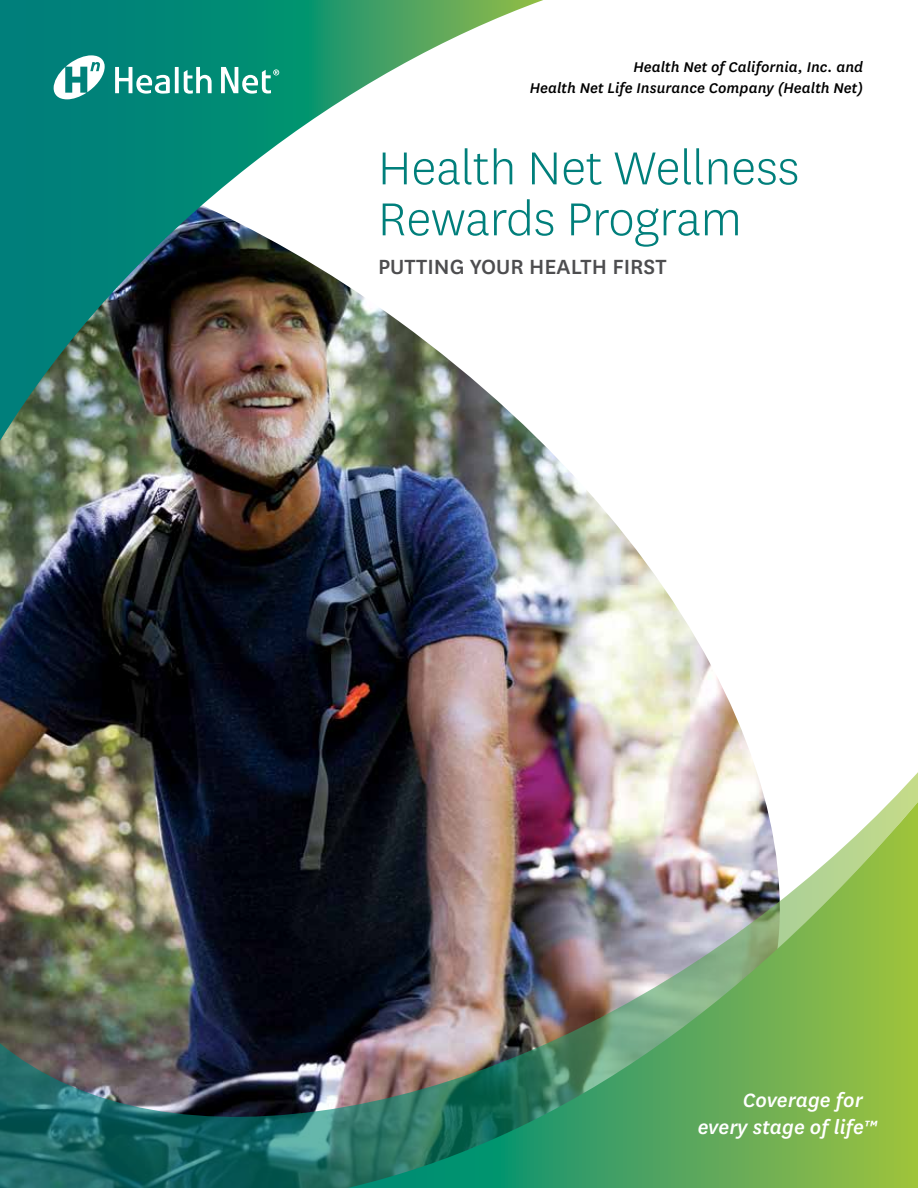
<style>
.page{position:relative;width:918px;height:1188px;background:#fff}
.page>*{position:absolute;margin:0;border:0;box-sizing:border-box;transform-origin:0 0}
.t1{font:300 54px/51px "Centene Sans";color:#007f7b}
.t2{font:500 24px "Centene Sans";color:#4d4d4f}
.t3{font:italic 500 22.5px/27px "Centene Sans";letter-spacing:.005em;color:#fff}
.t4{font:italic 500 16.5px/21px "Centene Sans";letter-spacing:.005em;color:#000;text-align:right}
</style>
<div class="page">
<img style="left:0;top:441px;width:746px;height:300px">
<img style="left:0;top:741px;width:918px;height:447px">
<img style="left:0;top:0;width:543px;height:441px">
<svg style="left:54px;top:55px;width:51px;height:44px"></svg>
<svg style="left:115px;top:67px;width:55px;height:27px"></svg>
<svg style="left:175px;top:67px;width:4px;height:26px"></svg>
<svg style="left:184px;top:67px;width:28px;height:27px"></svg>
<svg style="left:221px;top:67px;width:58px;height:27px"></svg>
<p class="t4" style="left:530px;top:56px;width:335px">Health Net of California, Inc. and<br>Health Net Life Insurance Company (Health Net)</p>
<h1 class="t1" style="left:378px;top:141px;width:423px">Health Net Wellness<br>Rewards Program</h1>
<p class="t2" style="left:378px;top:251px;width:290px">PUTTING YOUR HEALTH FIRST</p>
<p class="t3" style="left:698px;top:1086px;width:181px;text-indent:45px">Coverage for every stage of life™</p>
</div>
